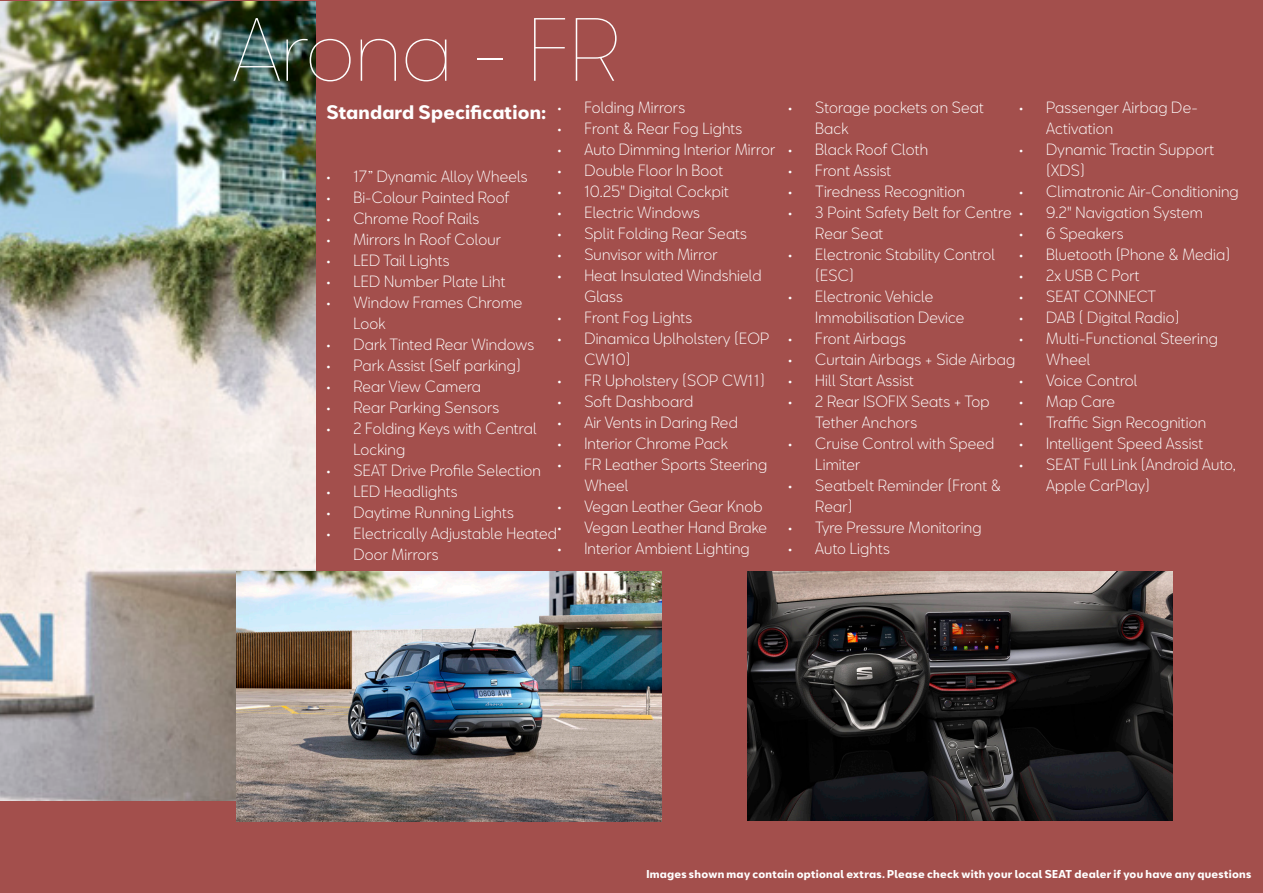
<style>
.page{position:relative;width:1263px;height:893px;background:#a34f4c}
.page>*{position:absolute;margin:0;border:0;box-sizing:border-box;transform-origin:0 0}
.sub_headline_trim{font:200 82.5px "Seat Bcn";color:#fff}
.t1{font:700 18px "SEATBCN";letter-spacing:.01em;color:#fff}
.t2{font:300 15px/21px "SEATBCN";letter-spacing:.01em;color:#fff}
.t3{font:700 10.5px "SEATBCN";letter-spacing:.03em;color:#fff}
</style>
<div class="page">
<img style="left:0;top:1px;width:316px;height:799px">
<img style="left:747px;top:571px;width:425px;height:250px">
<img style="left:236px;top:571px;width:425px;height:250px">
<p class="sub_headline_trim" style="left:233px;top:-21px;width:389px">Arona - FR</p>
<p class="t1" style="left:326px;top:102px;width:221px">Standard Specification:</p>
<p class="t2" style="left:557px;top:98px;width:129px">• Folding Mirrors</p>
<p class="t2" style="left:557px;top:119px;width:187px">• Front &amp; Rear Fog Lights</p>
<p class="t2" style="left:557px;top:140px;width:219px">• Auto Dimming Interior Mirror</p>
<p class="t2" style="left:557px;top:161px;width:167px">• Double Floor In Boot</p>
<p class="t2" style="left:557px;top:182px;width:173px">• 10.25" Digital Cockpit</p>
<p class="t2" style="left:557px;top:203px;width:144px">• Electric Windows</p>
<p class="t2" style="left:557px;top:224px;width:191px">• Split Folding Rear Seats</p>
<p class="t2" style="left:557px;top:245px;width:162px">• Sunvisor with Mirror</p>
<p class="t2" style="left:584px;top:266px;width:179px;text-indent:-27px">• Heat Insulated Windshield<br>Glass</p>
<p class="t2" style="left:557px;top:308px;width:137px">• Front Fog Lights</p>
<p class="t2" style="left:584px;top:329px;width:186px;text-indent:-27px">• Dinamica Uplholstery (EOP<br>CW10)</p>
<p class="t2" style="left:557px;top:371px;width:209px">• FR Upholstery (SOP CW11)</p>
<p class="t2" style="left:557px;top:392px;width:138px">• Soft Dashboard</p>
<p class="t2" style="left:557px;top:413px;width:182px">• Air Vents in Daring Red</p>
<p class="t2" style="left:557px;top:434px;width:172px">• Interior Chrome Pack</p>
<p class="t2" style="left:584px;top:455px;width:184px;text-indent:-27px">• FR Leather Sports Steering<br>Wheel</p>
<p class="t2" style="left:557px;top:497px;width:207px">• Vegan Leather Gear Knob</p>
<p class="t2" style="left:557px;top:518px;width:211px">• Vegan Leather Hand Brake</p>
<p class="t2" style="left:557px;top:539px;width:194px">• Interior Ambient Lighting</p>
<p class="t2" style="left:326px;top:166px;width:203px">• 17” Dynamic Alloy Wheels</p>
<p class="t2" style="left:326px;top:187px;width:184px">• Bi-Colour Painted Roof</p>
<p class="t2" style="left:326px;top:208px;width:154px">• Chrome Roof Rails</p>
<p class="t2" style="left:326px;top:229px;width:176px">• Mirrors In Roof Colour</p>
<p class="t2" style="left:326px;top:250px;width:125px">• LED Tail Lights</p>
<p class="t2" style="left:326px;top:271px;width:181px">• LED Number Plate Liht</p>
<p class="t2" style="left:353px;top:292px;width:171px;text-indent:-27px">• Window Frames Chrome<br>Look</p>
<p class="t2" style="left:326px;top:334px;width:209px">• Dark Tinted Rear Windows</p>
<p class="t2" style="left:326px;top:355px;width:196px">• Park Assist (Self parking)</p>
<p class="t2" style="left:326px;top:376px;width:156px">• Rear View Camera</p>
<p class="t2" style="left:326px;top:397px;width:174px">• Rear Parking Sensors</p>
<p class="t2" style="left:353px;top:418px;width:185px;text-indent:-27px">• 2 Folding Keys with Central<br>Locking</p>
<p class="t2" style="left:326px;top:460px;width:216px">• SEAT Drive Profile Selection</p>
<p class="t2" style="left:326px;top:481px;width:133px">• LED Headlights</p>
<p class="t2" style="left:326px;top:502px;width:189px">• Daytime Running Lights</p>
<p class="t2" style="left:353px;top:523px;width:205px;text-indent:-27px">• Electrically Adjustable Heated<br>Door Mirrors</p>
<p class="t2" style="left:815px;top:98px;width:170px;text-indent:-27px">• Storage pockets on Seat<br>Back</p>
<p class="t2" style="left:788px;top:140px;width:141px">• Black Roof Cloth</p>
<p class="t2" style="left:788px;top:161px;width:105px">• Front Assist</p>
<p class="t2" style="left:788px;top:182px;width:178px">• Tiredness Recognition</p>
<p class="t2" style="left:815px;top:203px;width:198px;text-indent:-27px">• 3 Point Safety Belt for Centre<br>Rear Seat</p>
<p class="t2" style="left:815px;top:245px;width:181px;text-indent:-27px">• Electronic Stability Control (ESC)</p>
<p class="t2" style="left:815px;top:287px;width:151px;text-indent:-27px">• Electronic Vehicle<br>Immobilisation Device</p>
<p class="t2" style="left:788px;top:329px;width:119px">• Front Airbags</p>
<p class="t2" style="left:788px;top:350px;width:228px">• Curtain Airbags + Side Airbag</p>
<p class="t2" style="left:788px;top:371px;width:127px">• Hill Start Assist</p>
<p class="t2" style="left:815px;top:392px;width:176px;text-indent:-27px">• 2 Rear ISOFIX Seats + Top<br>Tether Anchors</p>
<p class="t2" style="left:815px;top:434px;width:181px;text-indent:-27px">• Cruise Control with Speed<br>Limiter</p>
<p class="t2" style="left:815px;top:476px;width:188px;text-indent:-27px">• Seatbelt Reminder (Front &amp;<br>Rear)</p>
<p class="t2" style="left:788px;top:518px;width:195px">• Tyre Pressure Monitoring</p>
<p class="t2" style="left:788px;top:539px;width:103px">• Auto Lights</p>
<p class="t2" style="left:1046px;top:98px;width:153px;text-indent:-27px">• Passenger Airbag De-<br>Activation</p>
<p class="t2" style="left:1046px;top:140px;width:170px;text-indent:-27px">• Dynamic Tractin Support (XDS)</p>
<p class="t2" style="left:1019px;top:182px;width:221px">• Climatronic Air-Conditioning</p>
<p class="t2" style="left:1019px;top:203px;width:185px">• 9.2" Navigation System</p>
<p class="t2" style="left:1019px;top:224px;width:106px">• 6 Speakers</p>
<p class="t2" style="left:1019px;top:245px;width:212px">• Bluetooth (Phone &amp; Media)</p>
<p class="t2" style="left:1019px;top:266px;width:122px">• 2x USB C Port</p>
<p class="t2" style="left:1019px;top:287px;width:138px">• SEAT CONNECT</p>
<p class="t2" style="left:1019px;top:308px;width:162px">• DAB ( Digital Radio)</p>
<p class="t2" style="left:1046px;top:329px;width:173px;text-indent:-27px">• Multi-Functional Steering<br>Wheel</p>
<p class="t2" style="left:1019px;top:371px;width:120px">• Voice Control</p>
<p class="t2" style="left:1019px;top:392px;width:97px">• Map Care</p>
<p class="t2" style="left:1019px;top:413px;width:188px">• Traffic Sign Recognition</p>
<p class="t2" style="left:1019px;top:434px;width:186px">• Intelligent Speed Assist</p>
<p class="t2" style="left:1046px;top:455px;width:191px;text-indent:-27px">• SEAT Full Link (Android Auto,<br>Apple CarPlay)</p>
<p class="t3" style="left:646px;top:868px;width:607px">Images shown may contain optional extras. Please check with your local SEAT dealer if you have any questions</p>
</div>
